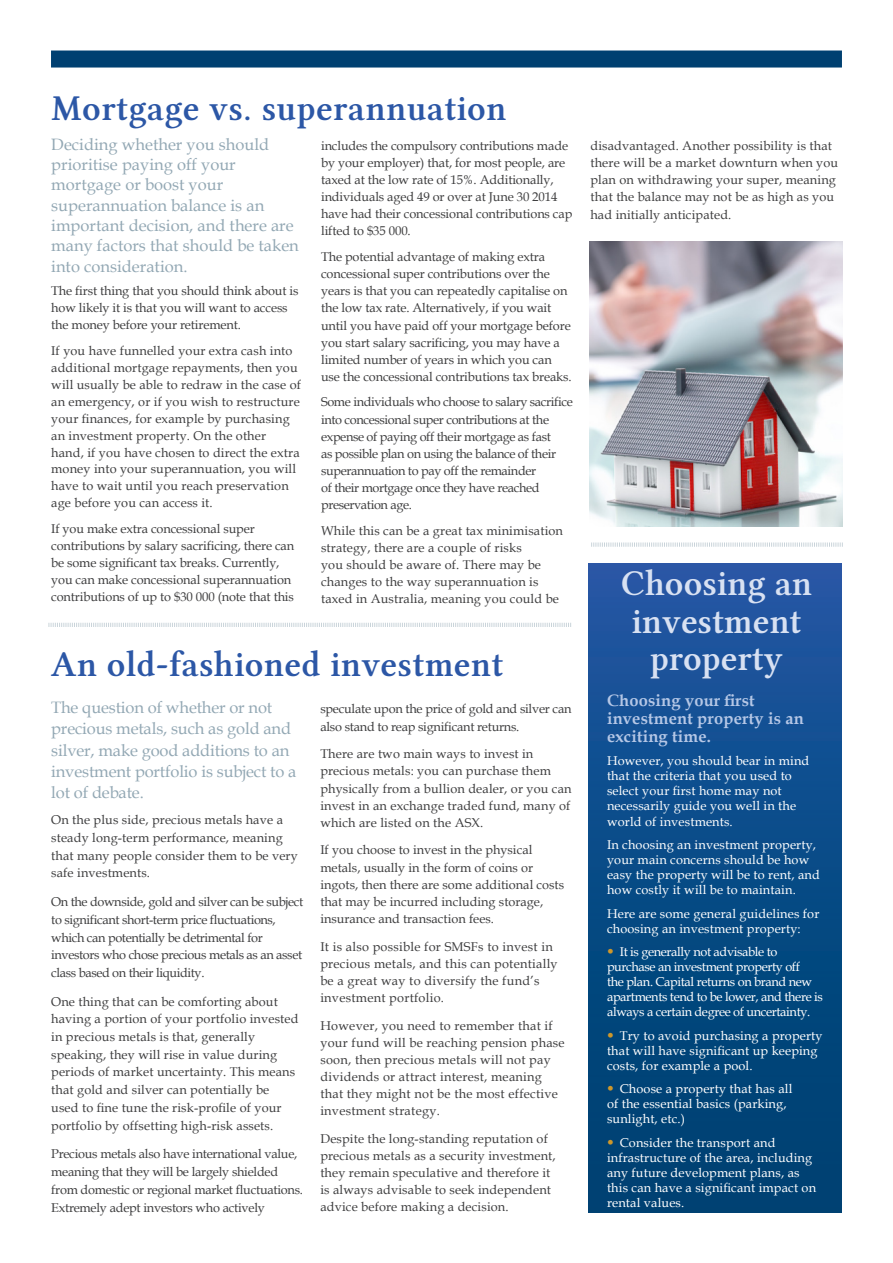
<style>
.page{position:relative;width:893px;height:1263px;background:#fff}
.page>*{position:absolute;margin:0;border:0;box-sizing:border-box;transform-origin:0 0}
.Body_Text{font:36px "Lin Libertine Z";letter-spacing:.01em;color:#2c57a6}
.Body_Text-2{font:36px/37.5px "Lin Libertine Z";color:#d8e1f2;text-align:center}
.Body_Text-3{font:16.5px/20.4px "Book Antiqua";color:#93a8b4}
.Body_Text_-_Bullets{font:700 16.5px/18px "Book Antiqua";letter-spacing:.01em;color:#b5c7e6}
.Body_Text-4{font:12.75px/17.1px "Book Antiqua";letter-spacing:.01em;color:#3e3e3f}
.Body_Text-5{font:12.75px/17.1px "Book Antiqua";letter-spacing:-.01em;color:#3e3e3f}
.Body_Text_-_Bullets-2{font:12.75px/15px "Book Antiqua";letter-spacing:.01em;color:#fff}
.Body_Text-6{font:12.75px/17.1px "Book Antiqua";letter-spacing:-.03em;color:#3e3e3f}
.Body_Text-7{font:12.75px/17.9px "Book Antiqua";letter-spacing:-.02em;color:#3e3e3f}
.Body_Text_-_Bullets-3{font:12.75px/15px "Book Antiqua";letter-spacing:-.03em;color:#fff}
.s1{font-family:"Avenir LT Std";font-weight:300;font-size:13.5px;color:#cd972b}
</style>
<div class="page">
<div style="left:60px;top:51px;width:773px;height:17px;background:#004071"></div>
<svg style="left:48px;top:622px;width:523px;height:5px"></svg>
<div style="left:589px;top:563px;width:253px;height:650px;background:linear-gradient(to bottom,#2057a2,#003f6d)"></div>
<svg style="left:591px;top:542px;width:252px;height:5px"></svg>
<img style="left:590px;top:242px;width:252px;height:284px">
<p class="Body_Text" style="left:51px;top:88px;width:457px">Mortgage vs. superannuation</p>
<p class="Body_Text-3" style="left:51px;top:134px;width:249px">Deciding whether you should prioritise paying off your mortgage or boost your superannuation balance is an important decision, and there are many factors that should be taken into consideration.</p>
<p class="Body_Text-5" style="left:51px;top:282px;width:249px">The first thing that you should think about is how likely it is that you will want to access the money before your retirement.</p>
<p class="Body_Text-4" style="left:51px;top:342px;width:251px">If you have funnelled your extra cash into additional mortgage repayments, then you will usually be able to redraw in the case of an emergency, or if you wish to restructure your finances, for example by purchasing an investment property. On the other hand, if you have chosen to direct the extra money into your superannuation, you will have to wait until you reach preservation age before you can access it.</p>
<p class="Body_Text-5" style="left:51px;top:520px;width:245px">If you make extra concessional super contributions by salary sacrificing, there can be some significant tax breaks. Currently, you can make concessional superannuation contributions of up to $30 000 (note that this</p>
<p class="Body_Text-5" style="left:321px;top:137px;width:253px">includes the compulsory contributions made by your employer) that, for most people, are taxed at the low rate of 15%. Additionally, individuals aged 49 or over at June 30 2014 have had their concessional contributions cap lifted to $35 000.</p>
<p class="Body_Text-5" style="left:321px;top:248px;width:252px">The potential advantage of making extra concessional super contributions over the years is that you can repeatedly capitalise on the low tax rate. Alternatively, if you wait until you have paid off your mortgage before you start salary sacrificing, you may have a limited number of years in which you can use the concessional contributions tax breaks.</p>
<p class="Body_Text-6" style="left:321px;top:393px;width:253px">Some individuals who choose to salary sacrifice into concessional super contributions at the expense of paying off their mortgage as fast<br>as possible plan on using the balance of their superannuation to pay off the remainder<br>of their mortgage once they have reached preservation age.</p>
<p class="Body_Text-4" style="left:321px;top:521px;width:243px">While this can be a great tax minimisation strategy, there are a couple of risks<br>you should be aware of. There may be changes to the way superannuation is taxed in Australia, meaning you could be</p>
<p class="Body_Text" style="left:51px;top:644px;width:454px">An old-fashioned investment</p>
<p class="Body_Text-3" style="left:51px;top:696px;width:247px;line-height:21.3px">The question of whether or not precious metals, such as gold and silver, make good additions to an investment portfolio is subject to a lot of debate.</p>
<p class="Body_Text-4" style="left:51px;top:810px;width:248px;line-height:17.9px">On the plus side, precious metals have a steady long-term performance, meaning that many people consider them to be very safe investments.</p>
<p class="Body_Text-6" style="left:51px;top:892px;width:254px;line-height:17.9px">On the downside, gold and silver can be subject to significant short-term price fluctuations, which can potentially be detrimental for investors who chose precious metals as an asset class based on their liquidity.</p>
<p class="Body_Text-4" style="left:51px;top:992px;width:249px;line-height:17.7px">One thing that can be comforting about having a portion of your portfolio invested in precious metals is that, generally speaking, they will rise in value during periods of market uncertainty. This means that gold and silver can potentially be used to fine tune the risk-profile of your portfolio by offsetting high-risk assets.</p>
<p class="Body_Text-7" style="left:51px;top:1144px;width:253px">Precious metals also have international value, meaning that they will be largely shielded from domestic or regional market fluctuations.<br>Extremely adept investors who actively</p>
<p class="Body_Text-7" style="left:320px;top:700px;width:253px;line-height:17.1px">speculate upon the price of gold and silver can also stand to reap significant returns.</p>
<p class="Body_Text-4" style="left:320px;top:745px;width:253px">There are two main ways to invest in precious metals: you can purchase them physically from a bullion dealer, or you can invest in an exchange traded fund, many of which are listed on the ASX.</p>
<p class="Body_Text-4" style="left:320px;top:841px;width:245px">If you choose to invest in the physical metals, usually in the form of coins or ingots, then there are some additional costs that may be incurred including storage, insurance and transaction fees.</p>
<p class="Body_Text-4" style="left:320px;top:937px;width:239px">It is also possible for SMSFs to invest in precious metals, and this can potentially be a great way to diversify the fund’s investment portfolio.</p>
<p class="Body_Text-4" style="left:320px;top:1016px;width:246px">However, you need to remember that if your fund will be reaching pension phase soon, then precious metals will not pay dividends or attract interest, meaning that they might not be the most effective investment strategy.</p>
<p class="Body_Text-4" style="left:320px;top:1130px;width:237px">Despite the long-standing reputation of precious metals as a security investment, they remain speculative and therefore it is always advisable to seek independent advice before making a decision.</p>
<p class="Body_Text-4" style="left:590px;top:137px;width:249px">disadvantaged. Another possibility is that there will be a market downturn when you plan on withdrawing your super, meaning that the balance may not be as high as you had initially anticipated.</p>
<p class="Body_Text-2" style="left:621px;top:566px;width:193px">Choosing an investment property</p>
<p class="Body_Text_-_Bullets" style="left:607px;top:691px;width:198px">Choosing your first investment property is an exciting time.</p>
<p class="Body_Text_-_Bullets-2" style="left:607px;top:753px;width:204px">However, you should bear in mind that the criteria that you used to select your first home may not necessarily guide you well in the world of investments.</p>
<p class="Body_Text_-_Bullets-2" style="left:607px;top:837px;width:214px">In choosing an investment property, your main concerns should be how easy the property will be to rent, and how costly it will be to maintain.</p>
<p class="Body_Text_-_Bullets-2" style="left:607px;top:905px;width:214px">Here are some general guidelines for choosing an investment property:</p>
<p class="Body_Text_-_Bullets-3" style="left:607px;top:944px;width:217px"><span class="s1">•</span> It is generally not advisable to purchase an investment property off<br>the plan. Capital returns on brand new apartments tend to be lower, and there is always a certain degree of uncertainty.</p>
<p class="Body_Text_-_Bullets-2" style="left:607px;top:1027px;width:217px"><span class="s1">•</span> Try to avoid purchasing a property that will have significant up keeping costs, for example a pool.</p>
<p class="Body_Text_-_Bullets-2" style="left:607px;top:1081px;width:187px"><span class="s1">•</span> Choose a property that has all of the essential basics (parking, sunlight, etc.)</p>
<p class="Body_Text_-_Bullets-2" style="left:607px;top:1134px;width:211px"><span class="s1">•</span> Consider the transport and infrastructure of the area, including any future development plans, as this can have a significant impact on rental values.</p>
</div>
